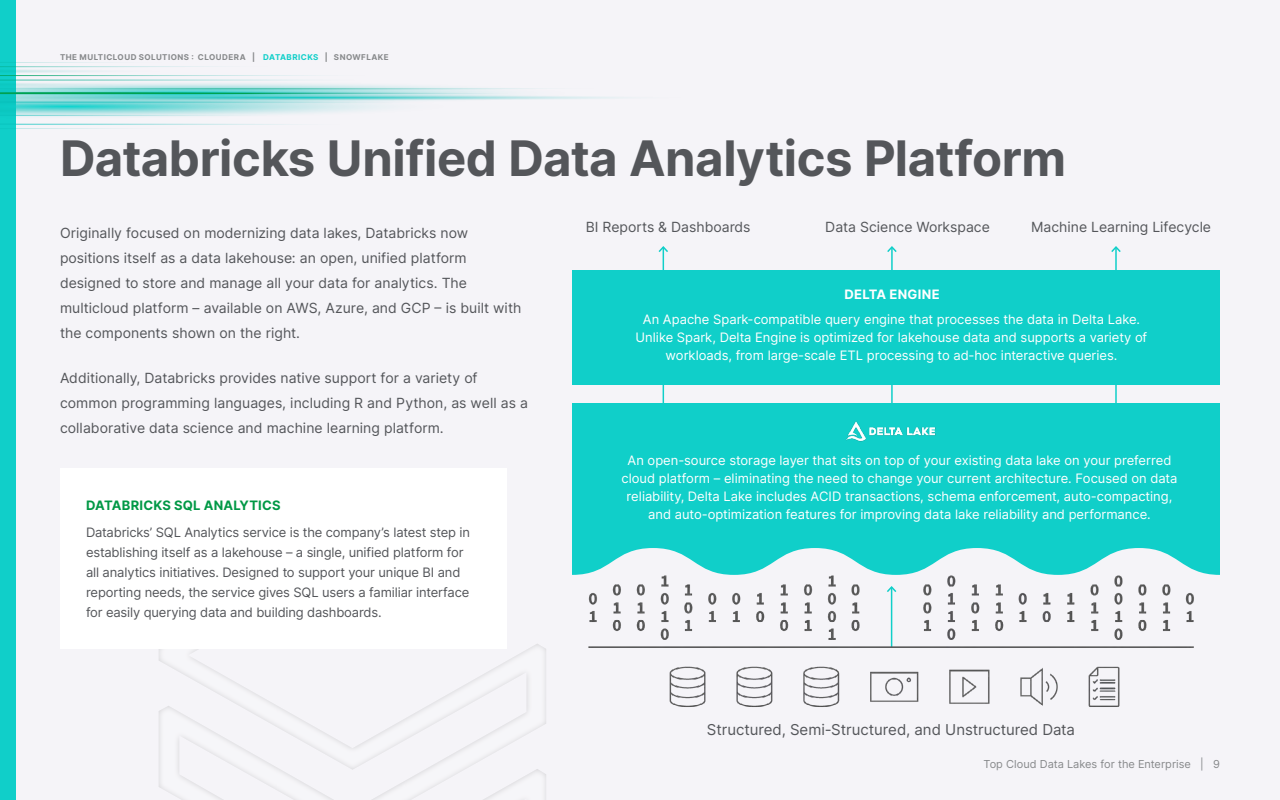
<style>
.page{position:relative;width:1280px;height:800px;background:#f5f4f8}
.page>*{position:absolute;margin:0;border:0;box-sizing:border-box;transform-origin:0 0}
.t1{font:700 49px "Inter";letter-spacing:-.01em;color:#54565a}
.t2{font:15px "Inter";color:#54565a}
.t3{font:14px/25px "Inter";color:#54565a}
.t4{font:13px/18px "Inter";color:#fff;text-align:center}
.t5{font:13px/20px "Inter";letter-spacing:-.01em;color:#54565a}
.t6{font:700 13px "Inter";letter-spacing:.015em;color:#009845}
.t7{font:700 13px "Inter";letter-spacing:.025em;color:#fff}
.t8{font:11px "Inter";color:#87898b}
.t9{font:700 8px "Inter";letter-spacing:.06em;color:#87898b}
.s1{color:#10cfc9}
</style>
<div class="page">
<div style="left:60px;top:468px;width:446px;height:181px;background:#fff"></div>
<div style="left:0;top:0;width:16px;height:800px;background:#10cfc9"></div>
<hr style="left:663px;top:247px;width:1px;height:184px;background:#10cfc9">
<svg style="left:658px;top:246px;width:10px;height:8px"></svg>
<hr style="left:891px;top:247px;width:2px;height:184px;background:#10cfc9">
<svg style="left:887px;top:246px;width:10px;height:8px"></svg>
<hr style="left:1115px;top:247px;width:2px;height:184px;background:#10cfc9">
<svg style="left:1111px;top:246px;width:10px;height:8px"></svg>
<div style="left:572px;top:270px;width:648px;height:115px;background:#10cfc9"></div>
<div style="left:572px;top:403px;width:648px;height:146px;background:#10cfc9"></div>
<img style="left:836px;top:412px;width:111px;height:41px">
<img style="left:572px;top:549px;width:648px;height:158px">
<svg style="left:0;top:62px;width:619px;height:67px"></svg>
<p class="t9" style="left:60px;top:51px;width:330px">THE MULTICLOUD SOLUTIONS : CLOUDERA | <span class="s1">DATABRICKS</span> | SNOWFLAKE</p>
<h1 class="t1" style="left:60px;top:122px;width:1008px">Databricks Unified Data Analytics Platform</h1>
<p class="t3" style="left:586px;top:214px;width:166px">BI Reports &amp; Dashboards</p>
<p class="t3" style="left:825px;top:214px;width:166px">Data Science Workspace</p>
<p class="t3" style="left:1031px;top:214px;width:182px">Machine Learning Lifecycle</p>
<p class="t3" style="left:60px;top:220px;width:463px">Originally focused on modernizing data lakes, Databricks now positions itself as a data lakehouse: an open, unified platform designed to store and manage all your data for analytics. The multicloud platform – available on AWS, Azure, and GCP – is built with the components shown on the right.</p>
<p class="t3" style="left:60px;top:365px;width:469px">Additionally, Databricks provides native support for a variety of common programming languages, including R and Python, as well as a collaborative data science and machine learning platform.</p>
<p class="t7" style="left:845px;top:284px;width:97px">DELTA ENGINE</p>
<p class="t4" style="left:636px;top:310px;width:513px">An Apache Spark-compatible query engine that processes the data in Delta Lake.<br>Unlike Spark, Delta Engine is optimized for lakehouse data and supports a variety of workloads, from large-scale ETL processing to ad-hoc interactive queries.</p>
<p class="t6" style="left:86px;top:495px;width:196px">DATABRICKS SQL ANALYTICS</p>
<p class="t5" style="left:86px;top:522px;width:386px">Databricks’ SQL Analytics service is the company’s latest step in establishing itself as a lakehouse – a single, unified platform for all analytics initiatives. Designed to support your unique BI and reporting needs, the service gives SQL users a familiar interface for easily querying data and building dashboards.</p>
<p class="t4" style="left:621px;top:451px;width:558px">An open-source storage layer that sits on top of your existing data lake on your preferred cloud platform – eliminating the need to change your current architecture. Focused on data reliability, Delta Lake includes ACID transactions, schema enforcement, auto-compacting, and auto-optimization features for improving data lake reliability and performance.</p>
<p class="t2" style="left:707px;top:718px;width:370px">Structured, Semi-Structured, and Unstructured Data</p>
<p class="t8" style="left:984px;top:756px;width:238px">Top Cloud Data Lakes for the Enterprise | 9</p>
</div>
